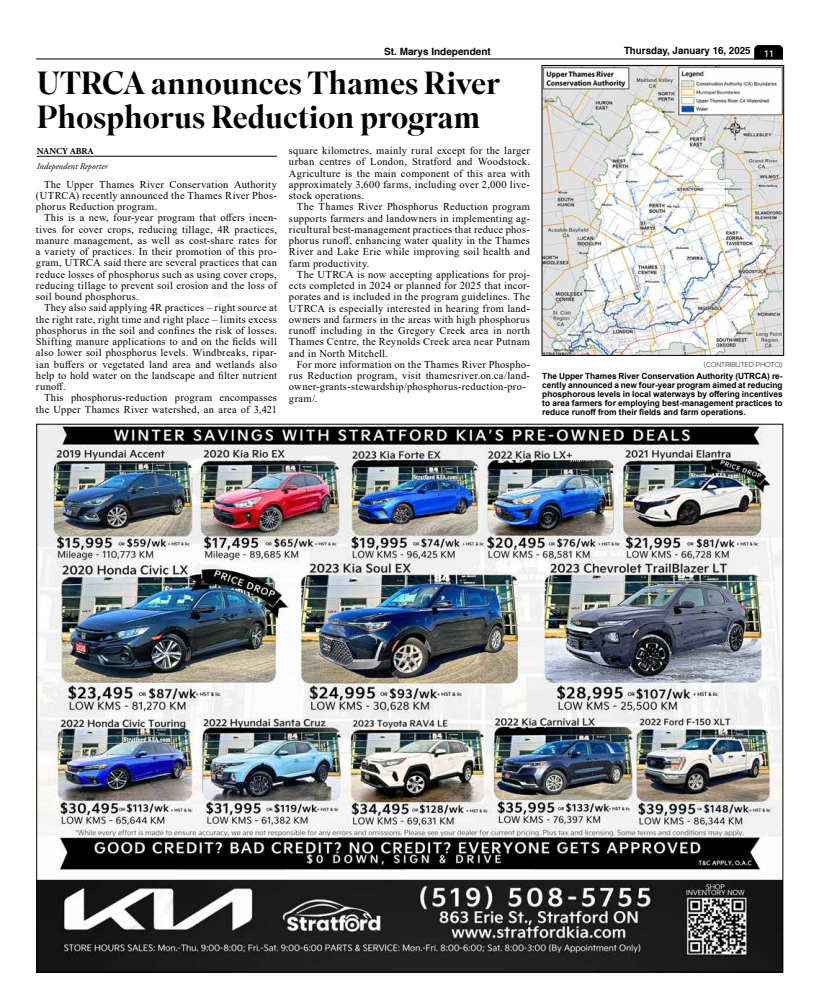
<style>
.page{position:relative;width:819px;height:1008px;background:#fff}
.page>*{position:absolute;margin:0;border:0;box-sizing:border-box;transform-origin:0 0}
.t1{font:500 32px/34px "Superior Title";letter-spacing:-.005em;color:#000}
.t2{font:10.5px/11.2px "Times New Roman";letter-spacing:.025em;color:#000;text-align:justify}
.t3{font:700 10px "Helvetica";color:#000}
.t4{font:10px "Helvetica";color:#fff}
.t5{font:italic 9px "Adobe Garamond Pro";color:#000}
.t6{font:700 9px "Adobe Garamond Pro";letter-spacing:.015em;color:#000}
.t7{font:700 8.5px/9px "Arial";color:#000;text-align:justify}
.t8{font:300 7px "Nexa";letter-spacing:-.01em;color:#000}
</style>
<div class="page">
<hr style="left:36px;top:58px;width:747px;height:1px;background:#000">
<svg style="left:754px;top:45px;width:29px;height:14px"></svg>
<hr style="left:37px;top:156px;width:240px;height:1px;background:#000">
<img style="left:544px;top:67px;width:238px;height:287px">
<div style="left:542px;top:65px;width:242px;height:291px;border:1px solid #000"></div>
<img style="left:38px;top:426px;width:743px;height:544px">
<p class="t3" style="left:384px;top:43px;width:108px">St. Marys Independent</p>
<p class="t3" style="left:624px;top:43px;width:128px">Thursday, January 16, 2025</p>
<p class="t4" style="left:764px;top:46px;width:12px">11</p>
<h1 class="t1" style="left:37px;top:67px;width:465px">UTRCA announces Thames River<br>Phosphorus Reduction program</h1>
<p class="t6" style="left:37px;top:146px;width:58px">NANCY ABRA</p>
<p class="t5" style="left:37px;top:160px;width:72px">Independent Reporter</p>
<p class="t2" style="left:36px;top:178px;width:242px;text-indent:8px">The Upper Thames River Conservation Authority (UTRCA) recently announced the Thames River Phos&shy;phorus Reduction program.</p>
<p class="t2" style="left:36px;top:212px;width:243px;text-indent:8px">This is a new, four-year program that offers incen&shy;tives for cover crops, reducing tillage, 4R practices, manure management, as well as cost-share rates for a variety of practices. In their promotion of this pro&shy;gram, UTRCA said there are several practices that can reduce losses of phosphorus such as using cover crops, reducing tillage to prevent soil erosion and the loss of soil bound phosphorus.</p>
<p class="t2" style="left:36px;top:302px;width:243px;text-indent:8px">They also said applying 4R practices – right source at the right rate, right time and right place – limits excess phosphorus in the soil and confines the risk of losses.<br>Shifting manure applications to and on the fields will also lower soil phosphorus levels. Windbreaks, ripar&shy;ian buffers or vegetated land area and wetlands also help to hold water on the landscape and filter nutrient runoff.</p>
<p class="t2" style="left:36px;top:392px;width:242px;text-align:right">This phosphorus-reduction program encompasses the Upper Thames River watershed, an area of 3,421</p>
<p class="t2" style="left:289px;top:145px;width:243px">square kilometres, mainly rural except for the larger urban centres of London, Stratford and Woodstock.<br>Agriculture is the main component of this area with approximately 3,600 farms, including over 2,000 live&shy;stock operations.</p>
<p class="t2" style="left:289px;top:201px;width:243px;text-indent:8px">The Thames River Phosphorus Reduction program supports farmers and landowners in implementing ag&shy;ricultural best-management practices that reduce phos&shy;phorus runoff, enhancing water quality in the Thames River and Lake Erie while improving soil health and farm productivity.</p>
<p class="t2" style="left:289px;top:268px;width:243px;text-indent:8px">The UTRCA is now accepting applications for proj&shy;ects completed in 2024 or planned for 2025 that incor&shy;porates and is included in the program guidelines. The UTRCA is especially interested in hearing from land&shy;owners and farmers in the areas with high phosphorus runoff including in the Gregory Creek area in north Thames Centre, the Reynolds Creek area near Putnam and in North Mitchell.</p>
<p class="t2" style="left:289px;top:358px;width:242px;text-align:left;text-indent:8px">For more information on the Thames River Phospho&shy;rus Reduction program, visit thamesriver.on.ca/land&shy;owner-grants-stewardship/phosphorus-reduction-pro&shy;gram/.</p>
<p class="t8" style="left:703px;top:361px;width:81px">(CONTRIBUTED PHOTO)</p>
<p class="t7" style="left:542px;top:372px;width:242px">The Upper Thames River Conservation Authority (UTRCA) re&shy;cently announced a new four-year program aimed at reducing phosphorous levels in local waterways by offering incentives to area farmers for employing best-management practices to reduce runoff from their fields and farm operations.</p>
</div>
